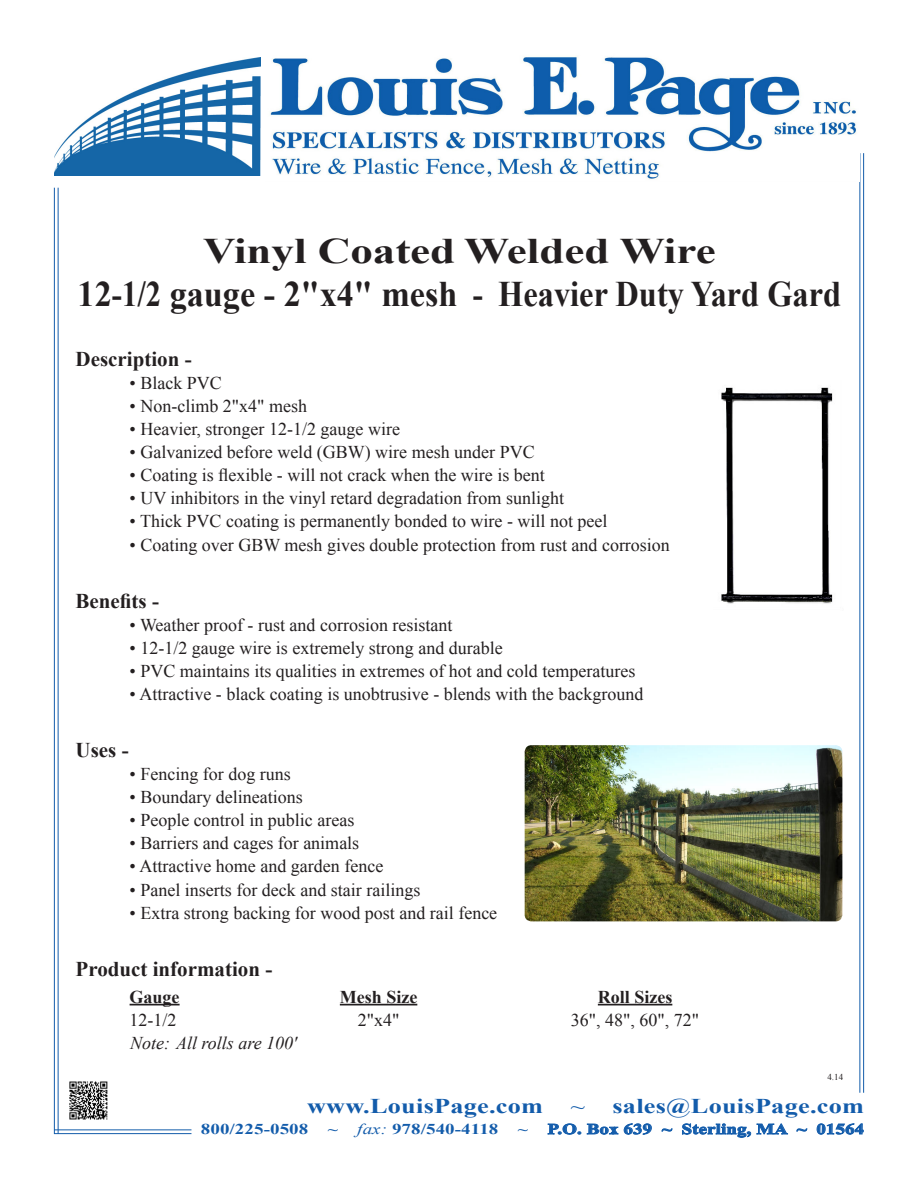
<style>
.page{position:relative;width:918px;height:1188px;background:#fff}
.page>*{position:absolute;margin:0;border:0;box-sizing:border-box;transform-origin:0 0}
.t1{font:700 36px "Times New Roman";color:#231f20;scale:.95 1}
.t2{font:700 36px "Times New Roman";color:#231f20;scale:1.25 1}
.t3{font:700 21px "Times New Roman";color:#231f20}
.t4{font:700 21px "Times New Roman";letter-spacing:.01em;color:#135cab;scale:1.25 1}
.t5{font:21px "Times New Roman";color:#135cab;scale:1.25 1}
.t6{font:18px "Times New Roman";color:#231f20}
.t7{font:700 18px "Times New Roman";color:#231f20}
.t8{font:italic 18px "Times New Roman";color:#231f20}
.t9{font:700 15px "Times New Roman";color:#135cab;scale:1.25 1}
.t10{font:9px "Times New Roman";color:#231f20}
.s1{font-weight:400;font-style:italic}
</style>
<div class="page">
<svg style="left:547px;top:1123px;width:105px;height:12px"></svg>
<svg style="left:661px;top:1128px;width:12px;height:4px"></svg>
<svg style="left:682px;top:1123px;width:106px;height:15px"></svg>
<svg style="left:796px;top:1128px;width:12px;height:4px"></svg>
<svg style="left:816px;top:1123px;width:48px;height:12px"></svg>
<hr style="left:863px;top:153px;width:1px;height:940px;background:#135cab">
<hr style="left:859px;top:153px;width:1px;height:940px;background:#135cab">
<hr style="left:58px;top:188px;width:1px;height:946px;background:#135cab">
<hr style="left:54px;top:188px;width:1px;height:946px;background:#135cab">
<hr style="left:54px;top:1129px;width:137px;height:1px;background:#135cab">
<hr style="left:54px;top:1133px;width:137px;height:1px;background:#135cab">
<img style="left:270px;top:57px;width:586px;height:123px">
<img style="left:54px;top:57px;width:207px;height:118px">
<hr style="left:130px;top:1004px;width:50px;height:1px;background:#231f20">
<hr style="left:340px;top:1004px;width:77px;height:1px;background:#231f20">
<hr style="left:598px;top:1004px;width:74px;height:1px;background:#231f20">
<img style="left:721px;top:387px;width:112px;height:217px">
<img style="left:525px;top:745px;width:317px;height:176px">
<img style="left:69px;top:1081px;width:39px;height:39px">
<p class="t2" style="left:203px;top:226px;width:411px">Vinyl Coated Welded Wire</p>
<p class="t1" style="left:78px;top:269px;width:805px">12-1/2 gauge - 2"x4" mesh - Heavier Duty Yard Gard</p>
<p class="t3" style="left:76px;top:344px;width:118px">Description -</p>
<p class="t6" style="left:130px;top:371px;width:94px">• Black PVC</p>
<p class="t6" style="left:130px;top:394px;width:179px">• Non-climb 2"x4" mesh</p>
<p class="t6" style="left:130px;top:417px;width:272px">• Heavier, stronger 12-1/2 gauge wire</p>
<p class="t6" style="left:130px;top:440px;width:407px">• Galvanized before weld (GBW) wire mesh under PVC</p>
<p class="t6" style="left:130px;top:463px;width:417px">• Coating is flexible - will not crack when the wire is bent</p>
<p class="t6" style="left:130px;top:486px;width:436px">• UV inhibitors in the vinyl retard degradation from sunlight</p>
<p class="t6" style="left:130px;top:509px;width:479px">• Thick PVC coating is permanently bonded to wire - will not peel</p>
<p class="t6" style="left:130px;top:532px;width:542px">• Coating over GBW mesh gives double protection from rust and corrosion</p>
<p class="t3" style="left:76px;top:586px;width:85px">Benefits -</p>
<p class="t6" style="left:130px;top:613px;width:324px">• Weather proof - rust and corrosion resistant</p>
<p class="t6" style="left:130px;top:636px;width:375px">• 12-1/2 gauge wire is extremely strong and durable</p>
<p class="t6" style="left:130px;top:659px;width:507px">• PVC maintains its qualities in extremes of hot and cold temperatures</p>
<p class="t6" style="left:130px;top:682px;width:515px">• Attractive - black coating is unobtrusive - blends with the background</p>
<p class="t3" style="left:76px;top:735px;width:55px">Uses -</p>
<p class="t6" style="left:130px;top:762px;width:163px">• Fencing for dog runs</p>
<p class="t6" style="left:130px;top:785px;width:175px">• Boundary delineations</p>
<p class="t6" style="left:130px;top:808px;width:226px">• People control in public areas</p>
<p class="t6" style="left:130px;top:831px;width:231px">• Barriers and cages for animals</p>
<p class="t6" style="left:130px;top:854px;width:255px">• Attractive home and garden fence</p>
<p class="t6" style="left:130px;top:877px;width:292px">• Panel inserts for deck and stair railings</p>
<p class="t6" style="left:130px;top:901px;width:369px">• Extra strong backing for wood post and rail fence</p>
<p class="t3" style="left:76px;top:954px;width:198px">Product information -</p>
<p class="t7" style="left:130px;top:984px;width:52px">Gauge</p>
<p class="t7" style="left:340px;top:984px;width:79px">Mesh Size</p>
<p class="t7" style="left:598px;top:984px;width:76px">Roll Sizes</p>
<p class="t6" style="left:130px;top:1008px;width:48px">12-1/2</p>
<p class="t6" style="left:358px;top:1008px;width:43px">2"x4"</p>
<p class="t6" style="left:571px;top:1008px;width:130px">36", 48", 60", 72"</p>
<p class="t8" style="left:130px;top:1030px;width:169px">Note: All rolls are 100'</p>
<p class="t10" style="left:827px;top:1071px;width:17px">4.14</p>
<p class="t4" style="left:307px;top:1091px;width:190px">www.LouisPage.com</p>
<p class="t5" style="left:571px;top:1092px;width:13px">~</p>
<p class="t4" style="left:612px;top:1091px;width:203px">sales@LouisPage.com</p>
<p class="t9" style="left:201px;top:1119px;width:88px">800/225-0508</p>
<p class="t9" style="left:328px;top:1119px;width:9px">~</p>
<p class="t9" style="left:357px;top:1119px;width:115px"><span class="s1">fax:</span> 978/540-4118</p>
<p class="t9" style="left:518px;top:1119px;width:9px">~</p>
<p class="t9" style="left:547px;top:1119px;width:255px">P.O. Box 639 ~ Sterling, MA ~ 01564</p>
</div>
